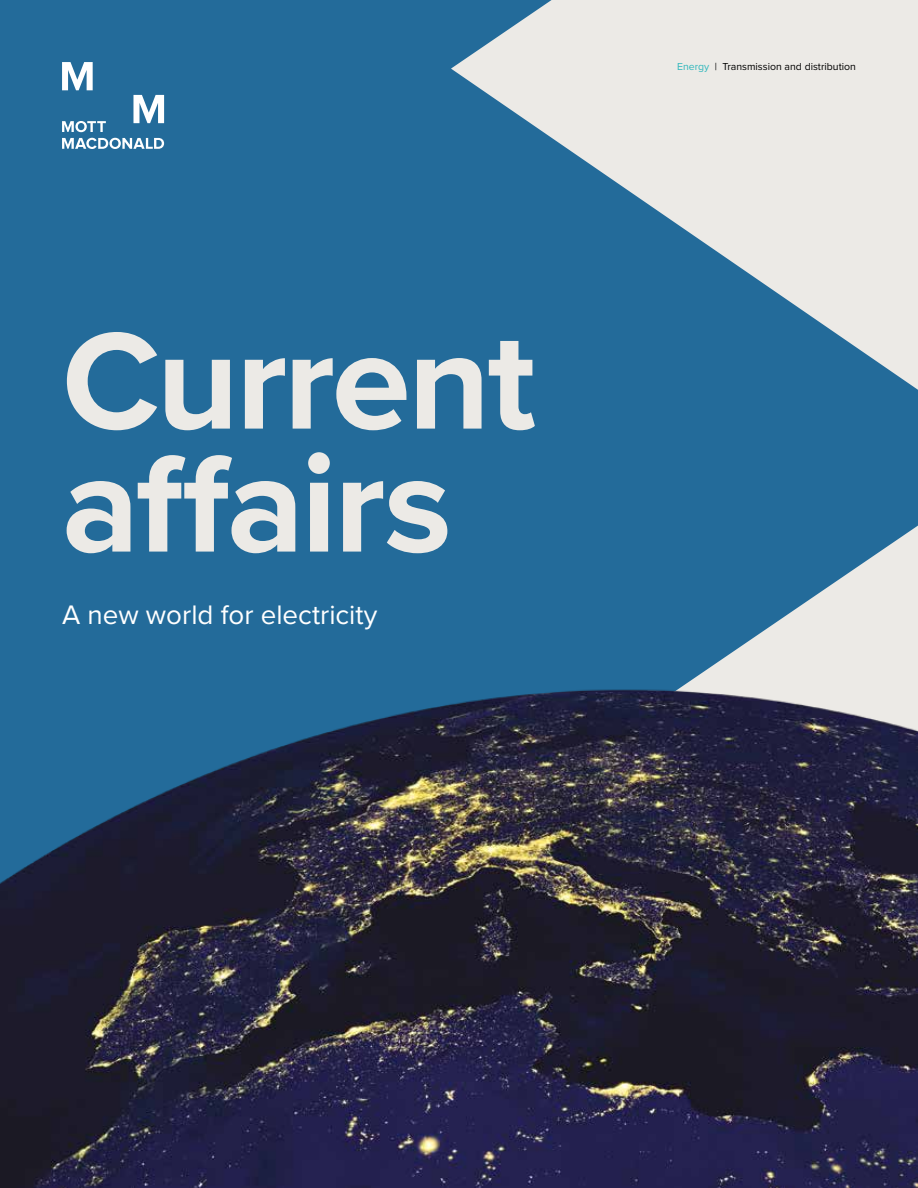
<style>
.page{position:relative;width:918px;height:1188px;background:#236b9a}
.page>*{position:absolute;margin:0;border:0;box-sizing:border-box;transform-origin:0 0}
.t1{font:700 142.5px/123px "Proxima Nova";letter-spacing:-.02em;color:#eceae6}
.t2{font:27.75px "Proxima Nova";color:#fff}
.t3{font:10.5px "Proxima Nova";color:#000}
.s1{color:#31b7bc}
</style>
<div class="page">
<svg style="left:451px;top:0;width:467px;height:669px"></svg>
<img style="left:0;top:669px;width:918px;height:519px">
<svg style="left:62px;top:62px;width:102px;height:87px"></svg>
<h1 class="t1" style="left:62px;top:325px;width:475px">Current affairs</h1>
<h2 class="t2" style="left:62px;top:598px;width:317px">A new world for electricity</h2>
<p class="t3" style="left:677px;top:61px;width:180px"><span class="s1">Energy</span> | Transmission and distribution</p>
</div>
